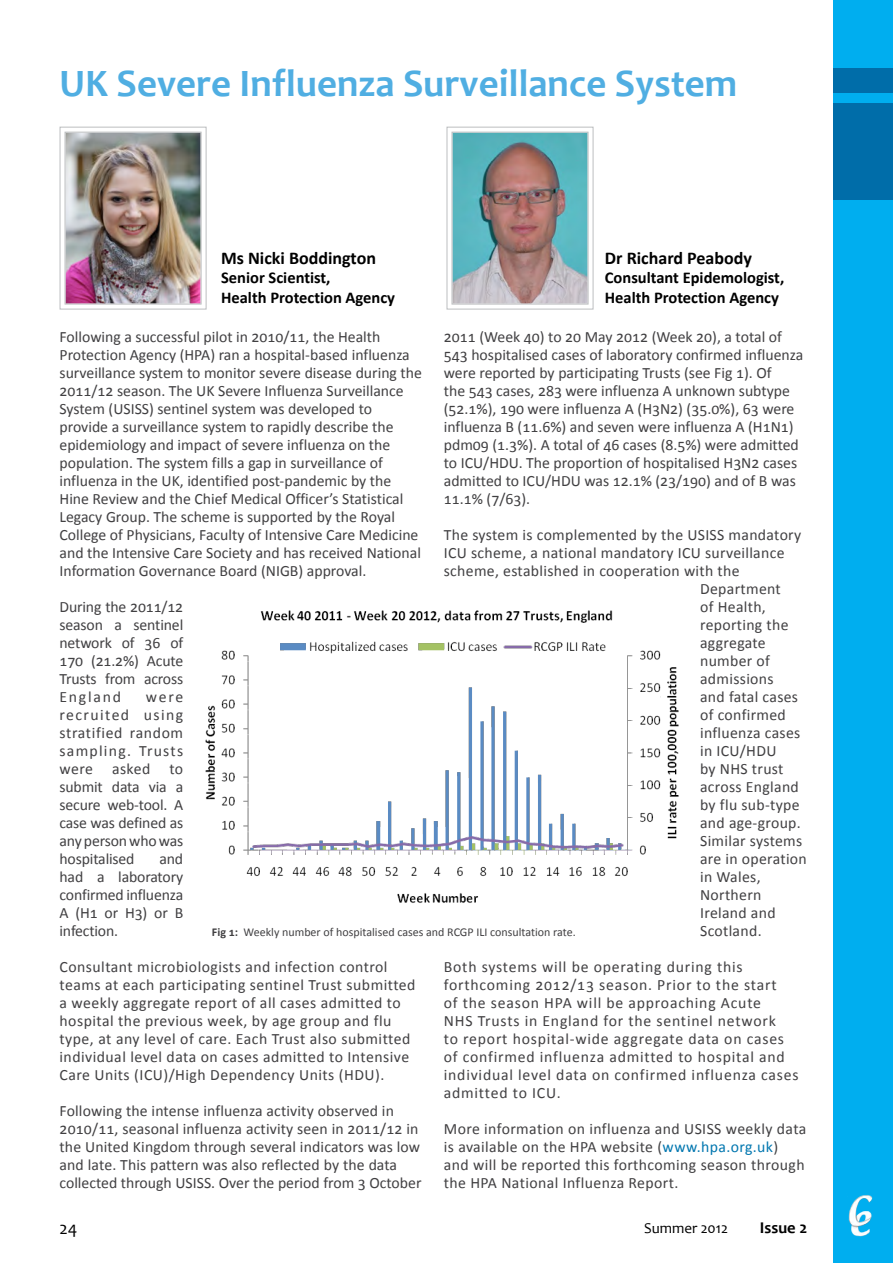
<style>
.page{position:relative;width:893px;height:1263px;background:#fff}
.page>*{position:absolute;margin:0;border:0;box-sizing:border-box;transform-origin:0 0}
.t1{font:700 39px "Candara";color:#50aee2}
.t2{font:700 18px "Calibri";color:#000}
.t3{font:18px "Candara";color:#000}
.t4{font:700 16.5px/19.5px "Calibri";color:#000}
.t5{font:700 16.5px "Candara";color:#000}
.t6{font:15.75px/18px "Calibri";letter-spacing:.005em;color:#414042}
.t7{font:15.75px/18px "Calibri";letter-spacing:.03em;color:#414042}
.t8{font:15.75px/18px "Calibri";letter-spacing:.05em;color:#414042}
.t9{font:15.75px/18px "Calibri";letter-spacing:.025em;color:#414042}
.t10{font:15px "Candara";color:#000}
.t11{font:12px "Calibri";color:#414042}
.s1{color:#0076af}
.s2{font-weight:700}
</style>
<div class="page">
<img style="left:59px;top:126px;width:148px;height:184px">
<div style="left:65px;top:132px;width:137px;height:173px;border:1px solid #bcbec0"></div>
<svg style="left:446px;top:126px;width:148px;height:184px;background:#94a6a9"></svg>
<div style="left:451px;top:132px;width:138px;height:173px;border:1px solid #bcbec0"></div>
<div style="left:833px;top:0;width:60px;height:1263px;background:#00aeef"></div>
<div style="left:833px;top:103px;width:60px;height:96px;background:#006da9"></div>
<div style="left:833px;top:68px;width:60px;height:24px;background:#006da9"></div>
<img style="left:848px;top:1195px;width:25px;height:42px">
<img style="left:205px;top:610px;width:474px;height:293px">
<h1 class="t1" style="left:60px;top:60px;width:679px">UK Severe Influenza Surveillance System</h1>
<p class="t2" style="left:221px;top:247px;width:156px">Ms Nicki Boddington</p>
<p class="t4" style="left:221px;top:267px;width:176px">Senior Scientist,<br>Health Protection Agency</p>
<p class="t2" style="left:605px;top:247px;width:149px">Dr Richard Peabody</p>
<p class="t4" style="left:605px;top:267px;width:181px">Consultant Epidemologist,<br>Health Protection Agency</p>
<p class="t6" style="left:60px;top:327px;width:364px">Following a successful pilot in 2010/11, the Health Protection Agency (HPA) ran a hospital-based influenza surveillance system to monitor severe disease during the 2011/12 season. The UK Severe Influenza Surveillance System (USISS) sentinel system was developed to provide a surveillance system to rapidly describe the epidemiology and impact of severe influenza on the population. The system fills a gap in surveillance of influenza in the UK, identified post-pandemic by the Hine Review and the Chief Medical Officer’s Statistical Legacy Group. The scheme is supported by the Royal College of Physicians, Faculty of Intensive Care Medicine and the Intensive Care Society and has received National Information Governance Board (NIGB) approval.</p>
<p class="t6" style="left:60px;top:597px;width:125px;text-align:justify">During the 2011/12 season a sentinel network of 36 of 170 (21.2%) Acute Trusts from across England</p>
<p class="t6" style="left:444px;top:327px;width:361px">2011 (Week 40) to 20 May 2012 (Week 20), a total of 543 hospitalised cases of laboratory confirmed influenza were reported by participating Trusts (see Fig 1). Of<br>the 543 cases, 283 were influenza A unknown subtype (52.1%), 190 were influenza A (H3N2) (35.0%), 63 were influenza B (11.6%) and seven were influenza A (H1N1) pdm09 (1.3%). A total of 46 cases (8.5%) were admitted to ICU/HDU. The proportion of hospitalised H3N2 cases admitted to ICU/HDU was 12.1% (23/190) and of B was 11.1% (7/63).</p>
<p class="t6" style="left:444px;top:525px;width:359px">The system is complemented by the USISS mandatory</p>
<p class="t6" style="left:444px;top:543px;width:342px">ICU scheme, a national mandatory ICU surveillance</p>
<p class="t6" style="left:444px;top:561px;width:297px">scheme, established in cooperation with the</p>
<p class="t6" style="left:700px;top:579px;width:82px">Department</p>
<p class="t6" style="left:700px;top:597px;width:67px">of Health,</p>
<p class="t6" style="left:700px;top:615px;width:90px">reporting the</p>
<p class="t6" style="left:700px;top:633px;width:67px">aggregate</p>
<p class="t6" style="left:700px;top:651px;width:71px">number of</p>
<p class="t6" style="left:700px;top:669px;width:75px">admissions</p>
<p class="t6" style="left:700px;top:687px;width:99px">and fatal cases</p>
<p class="t6" style="left:700px;top:705px;width:87px">of confirmed</p>
<p class="t6" style="left:700px;top:723px;width:102px">influenza cases</p>
<p class="t6" style="left:700px;top:741px;width:78px">in ICU/HDU</p>
<p class="t6" style="left:700px;top:759px;width:85px">by NHS trust</p>
<p class="t6" style="left:700px;top:777px;width:100px">across England</p>
<p class="t6" style="left:700px;top:795px;width:101px">by flu sub-type</p>
<p class="t6" style="left:700px;top:813px;width:102px">and age-group.</p>
<p class="t6" style="left:700px;top:831px;width:104px">Similar systems</p>
<p class="t6" style="left:700px;top:849px;width:108px">are in operation</p>
<p class="t6" style="left:700px;top:867px;width:62px">in Wales,</p>
<p class="t6" style="left:700px;top:885px;width:63px">Northern</p>
<p class="t6" style="left:700px;top:903px;width:77px">Ireland and</p>
<p class="t6" style="left:700px;top:921px;width:63px">Scotland.</p>
<p class="t8" style="left:444px;top:957px;width:356px">Both systems will be operating during this forthcoming 2012/13 season. Prior to the start<br>of the season HPA will be approaching Acute<br>NHS Trusts in England for the sentinel network<br>to report hospital-wide aggregate data on cases of confirmed influenza admitted to hospital and individual level data on confirmed influenza cases admitted to ICU.</p>
<p class="t9" style="left:444px;top:1119px;width:364px">More information on influenza and USISS weekly data is available on the HPA website (<span class="s1">www.hpa.org.uk</span>) and will be reported this forthcoming season through the HPA National Influenza Report.</p>
<p class="t6" style="left:60px;top:687px;width:125px;text-align:justify;text-indent:86px">were recruited using stratified random sampling. Trusts were asked to submit data via a secure web-tool. A case was defined as any person who was hospitalised</p>
<p class="t6" style="left:60px;top:849px;width:125px;text-align:justify;text-indent:100px">and had a laboratory confirmed influenza A (H1 or H3) or B infection.</p>
<p class="t7" style="left:60px;top:957px;width:357px">Consultant microbiologists and infection control teams at each participating sentinel Trust submitted a weekly aggregate report of all cases admitted to hospital the previous week, by age group and flu type, at any level of care. Each Trust also submitted individual level data on cases admitted to Intensive Care Units (ICU)/High Dependency Units (HDU).</p>
<p class="t6" style="left:60px;top:1101px;width:363px">Following the intense influenza activity observed in 2010/11, seasonal influenza activity seen in 2011/12 in the United Kingdom through several indicators was low and late. This pattern was also reflected by the data collected through USISS. Over the period from 3 October</p>
<p class="t11" style="left:212px;top:925px;width:365px"><span class="s2">Fig 1:</span> Weekly number of hospitalised cases and RCGP ILI consultation rate.</p>
<p class="t3" style="left:60px;top:1217px;width:19px">24</p>
<p class="t10" style="left:644px;top:1219px;width:85px">Summer 2012</p>
<p class="t5" style="left:760px;top:1218px;width:49px">Issue 2</p>
</div>
